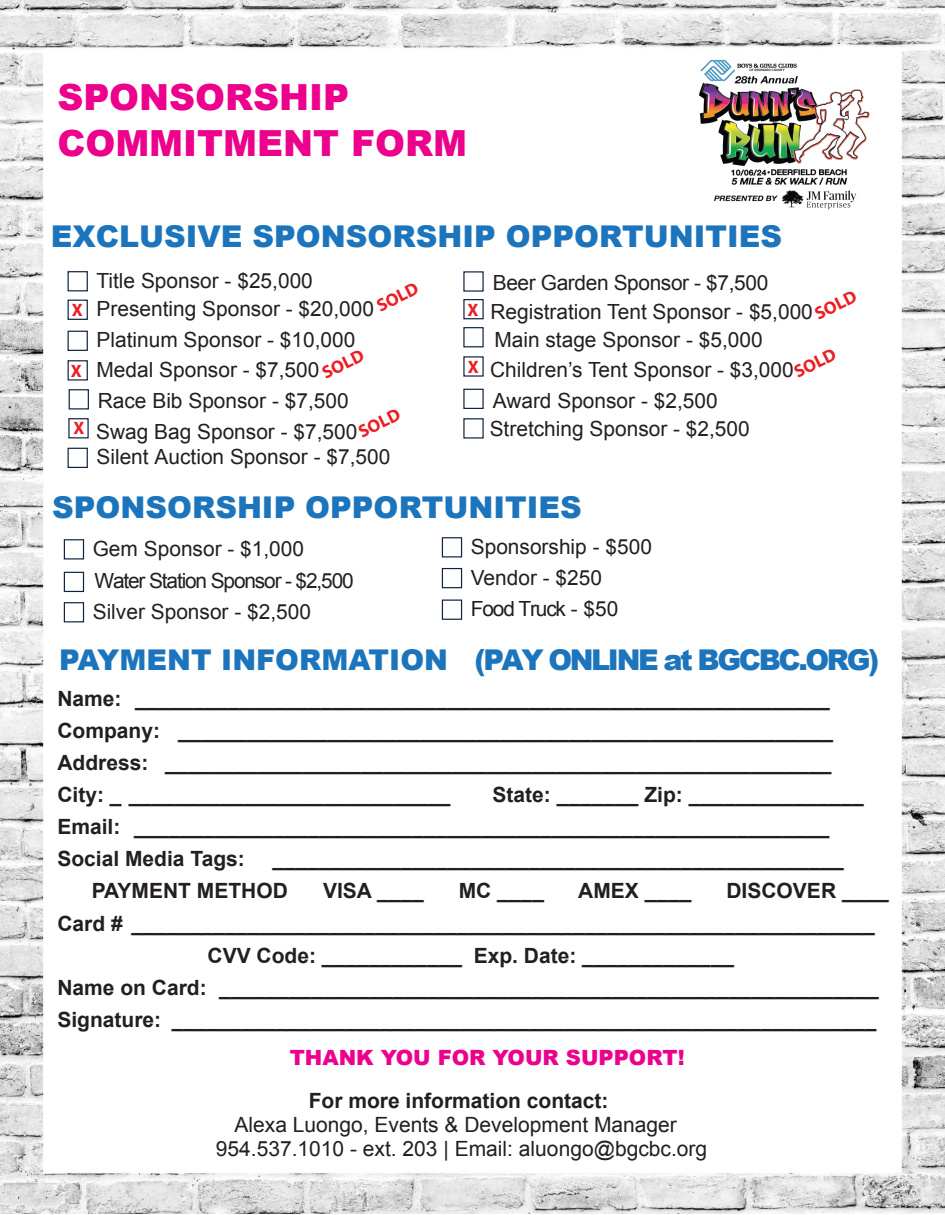
<style>
.page{position:relative;width:945px;height:1215px;background:#fff}
.page>*{position:absolute;margin:0;border:0;box-sizing:border-box;transform-origin:0 0}
.t1{font:900 36px/45.9px "Arial";color:#ec008c}
.t2{font:900 30px "Arial";color:#1c75bc}
.t3{font:900 28.65px "Arial";letter-spacing:-.085em;color:#1c75bc}
.t4{font:700 21px/32.1px "Arial";color:#231f20}
.t5{font:21px/24.3px "Arial";color:#231f20;text-align:center}
.t6{font:900 21px "Arial";color:#ec008c}
.t7{font:20.85px/31px "Arial";color:#231f20}
.t8{font:20.85px/32.4px "Arial";letter-spacing:-.055em;color:#231f20}
.t9{font:20.85px "Arial";letter-spacing:-.02em;color:#231f20}
.t10{font:700 18px "Myriad Pro";color:#ed1d24}
</style>
<div class="page">
<img style="left:0;top:0;width:945px;height:1214px">
<div style="left:442px;top:537px;width:20px;height:20px;border:1px solid #0f2242"></div>
<div style="left:442px;top:568px;width:20px;height:20px;border:1px solid #0f2242"></div>
<div style="left:442px;top:600px;width:20px;height:20px;border:1px solid #0f2242"></div>
<div style="left:64px;top:602px;width:20px;height:20px;border:1px solid #0f2242"></div>
<div style="left:64px;top:539px;width:20px;height:20px;border:1px solid #0f2242"></div>
<div style="left:64px;top:572px;width:20px;height:20px;border:1px solid #0f2242"></div>
<div style="left:68px;top:448px;width:20px;height:20px;border:1px solid #0f2242"></div>
<div style="left:68px;top:331px;width:20px;height:20px;border:1px solid #0f2242"></div>
<div style="left:68px;top:271px;width:20px;height:20px;border:1px solid #0f2242"></div>
<div style="left:68px;top:300px;width:20px;height:20px;border:1px solid #0f2242"></div>
<div style="left:68px;top:360px;width:20px;height:21px;border:1px solid #0f2242"></div>
<div style="left:69px;top:389px;width:20px;height:20px;border:1px solid #0f2242"></div>
<div style="left:68px;top:418px;width:21px;height:20px;border:1px solid #0f2242"></div>
<div style="left:463px;top:327px;width:21px;height:20px;border:1px solid #0f2242"></div>
<div style="left:463px;top:299px;width:21px;height:20px;border:1px solid #0f2242"></div>
<div style="left:463px;top:389px;width:21px;height:20px;border:1px solid #0f2242"></div>
<div style="left:463px;top:418px;width:21px;height:21px;border:1px solid #0f2242"></div>
<img style="left:692px;top:51px;width:188px;height:168px">
<h1 class="t1" style="left:57px;top:74px;width:411px">SPONSORSHIP<br>COMMITMENT FORM</h1>
<h2 class="t2" style="left:51px;top:214px;width:733px">EXCLUSIVE SPONSORSHIP OPPORTUNITIES</h2>
<p class="t10" style="left:72px;top:298px;width:13px">X</p>
<p class="t10" style="left:71px;top:359px;width:13px">X</p>
<p class="t10" style="left:74px;top:416px;width:13px">X</p>
<p class="t7" style="left:96px;top:266px;width:279px;line-height:28.5px">Title Sponsor - $25,000<br>Presenting Sponsor - $20,000</p>
<p class="t7" style="left:96px;top:354px;width:263px">Medal Sponsor - $7,500<br>Race Bib Sponsor - $7,500<br>Swag Bag Sponsor - $7,500</p>
<p class="t10" style="left:373px;top:296px;width:46px;rotate:-26deg">SOLD</p>
<p class="t10" style="left:467px;top:298px;width:13px">X</p>
<p class="t7" style="left:96px;top:325px;width:260px">Platinum Sponsor - $10,000</p>
<p class="t10" style="left:318px;top:363px;width:46px;rotate:-26deg">SOLD</p>
<p class="t10" style="left:468px;top:355px;width:13px">X</p>
<p class="t10" style="left:354px;top:422px;width:46px;rotate:-26deg">SOLD</p>
<p class="t7" style="left:96px;top:442px;width:295px">Silent Auction Sponsor - $7,500</p>
<p class="t9" style="left:493px;top:269px;width:277px">Beer Garden Sponsor - $7,500</p>
<p class="t10" style="left:811px;top:304px;width:46px;rotate:-26deg">SOLD</p>
<p class="t7" style="left:490px;top:297px;width:324px">Registration Tent Sponsor - $5,000</p>
<p class="t7" style="left:490px;top:355px;width:305px;line-height:30.5px">Children’s Tent Sponsor - $3,000<br>Award Sponsor - $2,500</p>
<p class="t7" style="left:490px;top:413px;width:262px">Stretching Sponsor - $2,500</p>
<p class="t7" style="left:494px;top:324px;width:270px">Main stage Sponsor - $5,000</p>
<p class="t10" style="left:790px;top:362px;width:46px;rotate:-26deg">SOLD</p>
<h2 class="t2" style="left:52px;top:485px;width:531px">SPONSORSHIP OPPORTUNITIES</h2>
<p class="t8" style="left:93px;top:532px;width:263px">Gem Sponsor - $1,000<br>Water Station Sponsor - $2,500</p>
<p class="t7" style="left:471px;top:531px;width:183px">Sponsorship - $500<br>Vendor - $250</p>
<p class="t7" style="left:93px;top:596px;width:220px">Silver Sponsor - $2,500</p>
<p class="t8" style="left:471px;top:593px;width:149px">Food Truck - $50</p>
<h3 class="t3" style="left:59px;top:639px;width:822px">PAYMENT INFORMATION (PAY ONLINE at BGCBC.ORG)</h3>
<p class="t4" style="left:57px;top:683px;width:777px">Name: ____________________________________________________________ Company: _________________________________________________________ Address: __________________________________________________________ City: _ ____________________________</p>
<p class="t4" style="left:57px;top:779px;width:808px;text-indent:435px">State: _______ Zip: _______________<br>Email: ____________________________________________________________<br>Social Media Tags:</p>
<p class="t4" style="left:92px;top:844px;width:753px;text-indent:181px">_________________________________________________<br>PAYMENT METHOD</p>
<p class="t4" style="left:323px;top:876px;width:102px">VISA ____</p>
<p class="t4" style="left:459px;top:876px;width:87px">MC ____</p>
<p class="t4" style="left:578px;top:876px;width:115px">AMEX ____</p>
<p class="t4" style="left:726px;top:876px;width:164px">DISCOVER ____</p>
<p class="t4" style="left:57px;top:908px;width:819px">Card # ________________________________________________________________</p>
<p class="t4" style="left:208px;top:940px;width:528px">CVV Code: ____________ Exp. Date: _____________</p>
<p class="t4" style="left:57px;top:972px;width:823px">Name on Card: _________________________________________________________</p>
<p class="t4" style="left:57px;top:1004px;width:821px">Signature: _____________________________________________________________</p>
<p class="t6" style="left:290px;top:1042px;width:397px">THANK YOU FOR YOUR SUPPORT!</p>
<p class="t4" style="left:309px;top:1085px;width:301px">For more information contact:</p>
<p class="t5" style="left:216px;top:1113px;width:493px">Alexa Luongo, Events &amp; Development Manager<br>954.537.1010 - ext. 203 | Email: aluongo@bgcbc.org</p>
</div>
